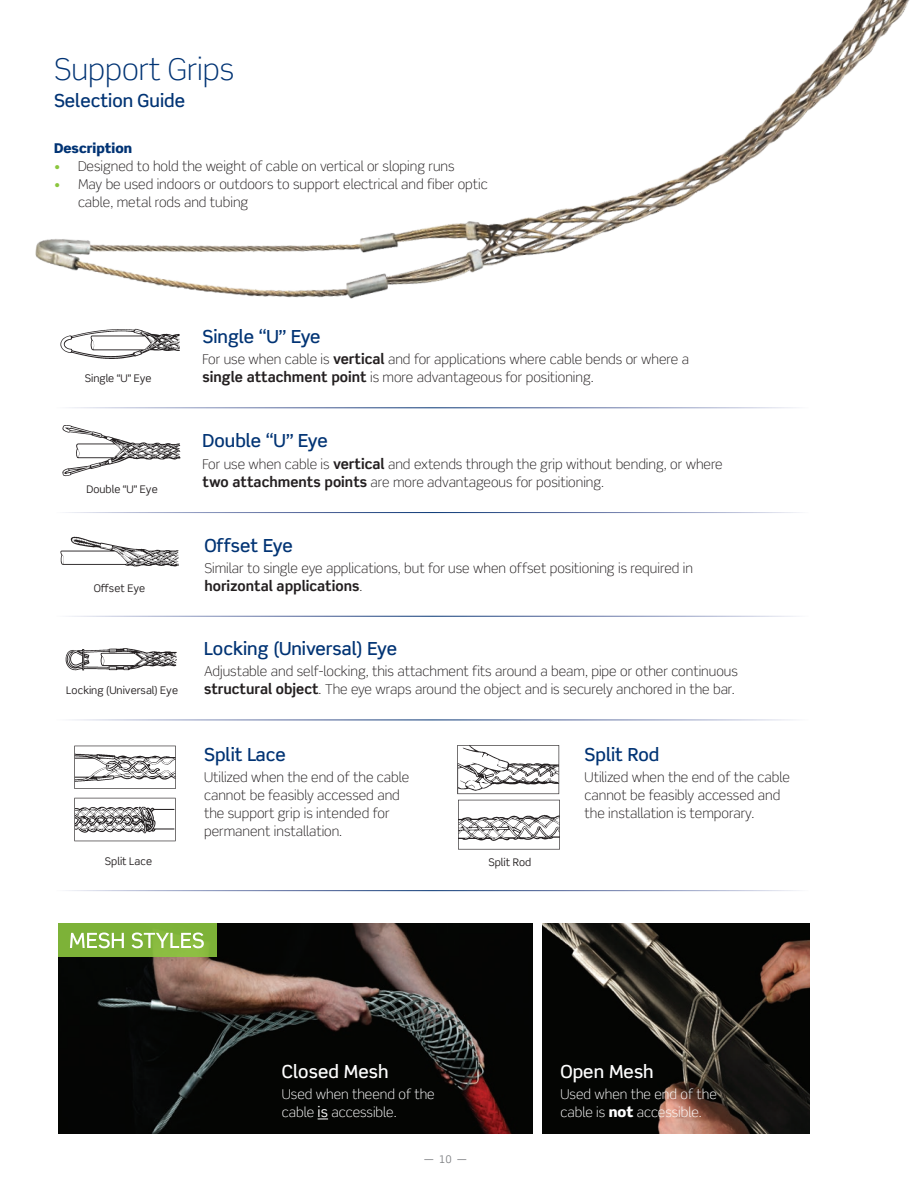
<style>
.page{position:relative;width:918px;height:1188px;background:#fff}
.page>*{position:absolute;margin:0;border:0;box-sizing:border-box;transform-origin:0 0}
.t1{font:300 30px "Scene Std";color:#013374}
.t2{font:500 18px "Scene Std";color:#013374}
.t3{font:500 18px "Scene Std";color:#fff}
.t4{font:700 14.25px "Scene Std";color:#231f20}
.t5{font:300 13.5px/18px "Scene Std";color:#231f20}
.t6{font:300 13.5px/18px "Scene Std";color:#fff}
.t7{font:900 13.5px "Scene Std";color:#013374}
.Photo_Cat__No{font:10.5px "Scene Std";color:#231f20}
.t8{font:10.5px "Scene Std";color:#808285}
.s1{color:#8bc63e}
.s2{font-weight:700;font-size:14.25px}
.s3{font-weight:300;font-size:13.5px}
.s4{font-weight:400;font-size:14.25px}
.s5{font-weight:900;font-size:14.25px}
</style>
<div class="page">
<img style="left:58px;top:924px;width:474px;height:210px">
<img style="left:35px;top:0;width:875px;height:299px">
<img style="left:62px;top:425px;width:119px;height:52px">
<img style="left:65px;top:648px;width:112px;height:23px">
<img style="left:60px;top:328px;width:120px;height:31px">
<img style="left:60px;top:536px;width:119px;height:31px">
<img style="left:74px;top:745px;width:102px;height:44px">
<img style="left:74px;top:797px;width:102px;height:45px">
<img style="left:457px;top:745px;width:103px;height:50px">
<img style="left:458px;top:799px;width:102px;height:51px">
<img style="left:542px;top:924px;width:268px;height:210px">
<svg style="left:58px;top:924px;width:159px;height:33px;background:#80b43a"></svg>
<svg style="left:70px;top:933px;width:134px;height:15px"></svg>
<p class="t1" style="left:54px;top:51px;width:182px">Support Grips</p>
<p class="t2" style="left:54px;top:89px;width:133px">Selection Guide</p>
<p class="t7" style="left:54px;top:139px;width:80px">Description</p>
<p class="t5" style="left:54px;top:157px;width:402px"><span class="s1">•</span> Designed to hold the weight of cable on vertical or sloping runs</p>
<p class="t5" style="left:78px;top:175px;width:411px;text-indent:-24px"><span class="s1">•</span> May be used indoors or outdoors to support electrical and fiber optic cable, metal rods and tubing</p>
<p class="Photo_Cat__No" style="left:85px;top:372px;width:68px">Single “U” Eye</p>
<p class="Photo_Cat__No" style="left:87px;top:483px;width:73px">Double “U” Eye</p>
<p class="Photo_Cat__No" style="left:94px;top:582px;width:53px">Offset Eye</p>
<p class="Photo_Cat__No" style="left:66px;top:684px;width:113px">Locking (Universal) Eye</p>
<p class="t2" style="left:203px;top:325px;width:120px">Single “U” Eye</p>
<p class="t5" style="left:203px;top:350px;width:488px">For use when cable is <span class="s2">vertical</span> and for applications where cable bends or where a <span class="s2">single attachment point</span> is more advantageous for positioning.</p>
<p class="t2" style="left:203px;top:430px;width:127px">Double “U” Eye</p>
<p class="t5" style="left:203px;top:455px;width:522px">For use when cable is <span class="s2">vertical</span> and extends through the grip without bending, or where <span class="s2">two attachments points</span> are more advantageous for positioning.</p>
<p class="t2" style="left:204px;top:535px;width:90px">Offset Eye</p>
<p class="t5" style="left:204px;top:560px;width:490px">Similar to single eye applications, but for use when offset positioning is required in</p>
<p class="t4" style="left:204px;top:577px;width:160px">horizontal applications<span class="s3">.</span></p>
<p class="t2" style="left:204px;top:637px;width:194px">Locking (Universal) Eye</p>
<p class="t5" style="left:204px;top:662px;width:535px">Adjustable and self-locking, this attachment fits around a beam, pipe or other continuous</p>
<p class="t5" style="left:204px;top:680px;width:532px"><span class="s2">structural object</span>. The eye wraps around the object and is securely anchored in the bar.</p>
<p class="t2" style="left:204px;top:743px;width:83px">Split Lace</p>
<p class="t5" style="left:204px;top:769px;width:207px">Utilized when the end of the cable cannot be feasibly accessed and the support grip is intended for permanent installation.</p>
<p class="t2" style="left:585px;top:743px;width:76px">Split Rod</p>
<p class="t5" style="left:585px;top:769px;width:207px">Utilized when the end of the cable cannot be feasibly accessed and the installation is temporary.</p>
<p class="Photo_Cat__No" style="left:105px;top:854px;width:49px">Split Lace</p>
<p class="Photo_Cat__No" style="left:488px;top:855px;width:44px">Split Rod</p>
<p class="t3" style="left:282px;top:1060px;width:108px">Closed Mesh</p>
<p class="t6" style="left:282px;top:1085px;width:154px">Used when theend of the cable <span class="s4">is</span> accessible.</p>
<p class="t8" style="left:424px;top:1152px;width:44px">— 10 —</p>
<p class="t3" style="left:561px;top:1060px;width:95px">Open Mesh</p>
<p class="t6" style="left:561px;top:1085px;width:158px">Used when the end of the cable is <span class="s5">not</span> accessible.</p>
</div>
